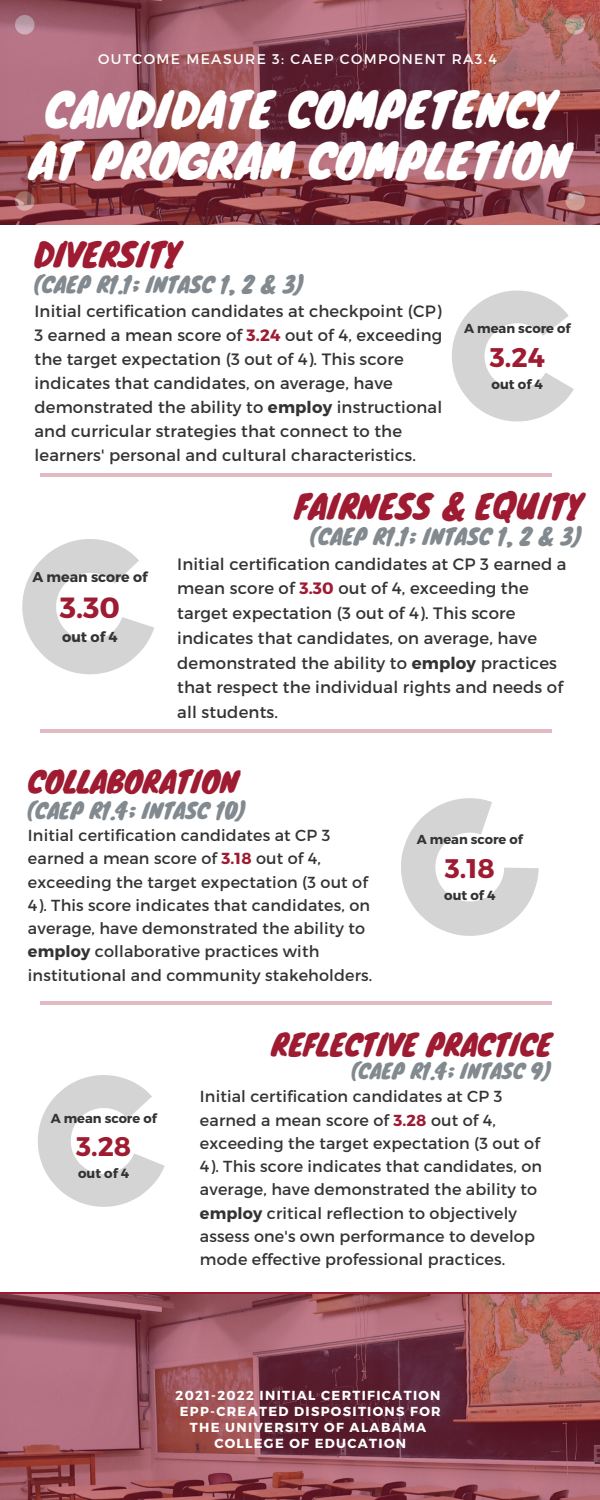
<style>
.page{position:relative;width:600px;height:1500px;background:#fff}
.page>*{position:absolute;margin:0;border:0;box-sizing:border-box;transform-origin:0 0}
.t1{font:46.5px/51px "Knewave";color:#fff;text-align:center}
.t2{font:32.6px "Knewave";color:#9e1b32}
.t3{font:32.4px "Knewave";color:#9e1b32}
.t4{font:29.2px "Knewave";color:#9e1b32}
.t5{font:700 29.2px "Montserrat";color:#9e1b32}
.t6{font:700 27px "Montserrat";color:#9e1b32}
.t7{font:700 26.9px "Montserrat";color:#9e1b32}
.t8{font:21.6px "Knewave";color:#828a8f}
.t9{font:21.4px "Knewave";color:#828a8f}
.t10{font:21.2px "Knewave";color:#828a8f}
.t11{font:20.2px "Knewave";color:#828a8f}
.t12{font:16.5px/24.8px "Montserrat";letter-spacing:.01em;color:#333}
.t13{font:16.4px/24px "Montserrat";letter-spacing:.01em;color:#333}
.t14{font:16px/23.2px "Montserrat";letter-spacing:.01em;color:#333}
.t15{font:700 14.4px "Montserrat";color:#333}
.t16{font:700 14.1px "Montserrat";color:#333}
.t17{font:14px "Montserrat";letter-spacing:.1em;color:#fff}
.t18{font:700 13.3px "Montserrat";color:#333}
.t19{font:700 13.1px/15.8px "Montserrat";letter-spacing:.1em;color:#fff;text-align:center}
.t20{font:700 13.1px "Montserrat";color:#333}
.t21{font:700 13px "Montserrat";color:#333}
.s1{font-weight:700;color:#9e1b32}
.s2{font-weight:700}
</style>
<div class="page">
<hr style="left:40px;top:473px;width:512px;height:3px;background:#9e1b32">
<hr style="left:40px;top:729px;width:512px;height:4px;background:#e2bbc2">
<svg style="left:22px;top:539px;width:132px;height:135px"></svg>
<img style="left:0;top:0;width:600px;height:225px">
<svg style="left:401px;top:798px;width:138px;height:138px"></svg>
<svg style="left:452px;top:290px;width:122px;height:132px"></svg>
<img style="left:0;top:1294px;width:599px;height:206px">
<hr style="left:40px;top:1001px;width:512px;height:4px;background:#e2bbc2">
<svg style="left:38px;top:1075px;width:127px;height:132px"></svg>
<p class="t17" style="left:98px;top:50px;width:400px">OUTCOME MEASURE 3: CAEP COMPONENT RA3.4</p>
<h1 class="t1" style="left:30px;top:82px;width:542px">CANDIDATE COMPETENCY<br>AT PROGRAM COMPLETION</h1>
<h3 class="t3" style="left:34px;top:228px;width:147px">DIVERSITY</h3>
<h3 class="t9" style="left:34px;top:267px;width:271px">(CAEP R1.1; INTASC 1, 2 &amp; 3)</h3>
<p class="t13" style="left:34px;top:298px;width:409px">Initial certification candidates at checkpoint (CP)<br>3 earned a mean score of <span class="s1">3.24</span> out of 4, exceeding the target expectation (3 out of 4). This score indicates that candidates, on average, have demonstrated the ability to <span class="s2">employ</span> instructional and curricular strategies that connect to the learners' personal and cultural characteristics.</p>
<p class="t20" style="left:464px;top:320px;width:108px">A mean score of</p>
<h3 class="t6" style="left:490px;top:340px;width:56px">3.24</h3>
<p class="t18" style="left:492px;top:375px;width:53px">out of 4</p>
<p class="t16" style="left:32px;top:568px;width:117px">A mean score of</p>
<h3 class="t5" style="left:60px;top:589px;width:62px">3.30</h3>
<p class="t15" style="left:62px;top:628px;width:57px">out of 4</p>
<h2 class="t2" style="left:295px;top:480px;width:289px">FAIRNESS &amp; EQUITY</h2>
<h3 class="t8" style="left:311px;top:519px;width:273px">(CAEP R1.1; INTASC 1, 2 &amp; 3)</h3>
<p class="t12" style="left:177px;top:551px;width:391px">Initial certification candidates at CP 3 earned a mean score of <span class="s1">3.30</span> out of 4, exceeding the target expectation (3 out of 4). This score indicates that candidates, on average, have demonstrated the ability to <span class="s2">employ</span> practices that respect the individual rights and needs of all students.</p>
<h3 class="t4" style="left:28px;top:758px;width:212px">COLLABORATION</h3>
<h3 class="t10" style="left:28px;top:793px;width:220px">(CAEP R1.4; INTASC 10)</h3>
<p class="t14" style="left:28px;top:823px;width:346px">Initial certification candidates at CP 3 earned a mean score of <span class="s1">3.18</span> out of 4, exceeding the target expectation (3 out of 4). This score indicates that candidates, on average, have demonstrated the ability to <span class="s2">employ</span> collaborative practices with institutional and community stakeholders.</p>
<p class="t21" style="left:417px;top:831px;width:108px">A mean score of</p>
<h3 class="t7" style="left:445px;top:851px;width:51px">3.18</h3>
<p class="t18" style="left:444px;top:886px;width:53px">out of 4</p>
<p class="t21" style="left:51px;top:1110px;width:108px">A mean score of</p>
<h3 class="t7" style="left:76px;top:1129px;width:57px">3.28</h3>
<p class="t18" style="left:78px;top:1165px;width:53px">out of 4</p>
<h3 class="t4" style="left:271px;top:1021px;width:282px">REFLECTIVE PRACTICE</h3>
<p class="t11" style="left:352px;top:1055px;width:202px">(CAEP R1.4; INTASC 9)</p>
<p class="t14" style="left:200px;top:1084px;width:344px">Initial certification candidates at CP 3 earned a mean score of <span class="s1">3.28</span> out of 4, exceeding the target expectation (3 out of 4). This score indicates that candidates, on average, have demonstrated the ability to <span class="s2">employ</span> critical reflection to objectively assess one's own performance to develop mode effective professional practices.</p>
<p class="t19" style="left:176px;top:1387px;width:267px">2021-2022 INITIAL CERTIFICATION<br>EPP-CREATED DISPOSITIONS FOR<br>THE UNIVERSITY OF ALABAMA<br>COLLEGE OF EDUCATION</p>
</div>
